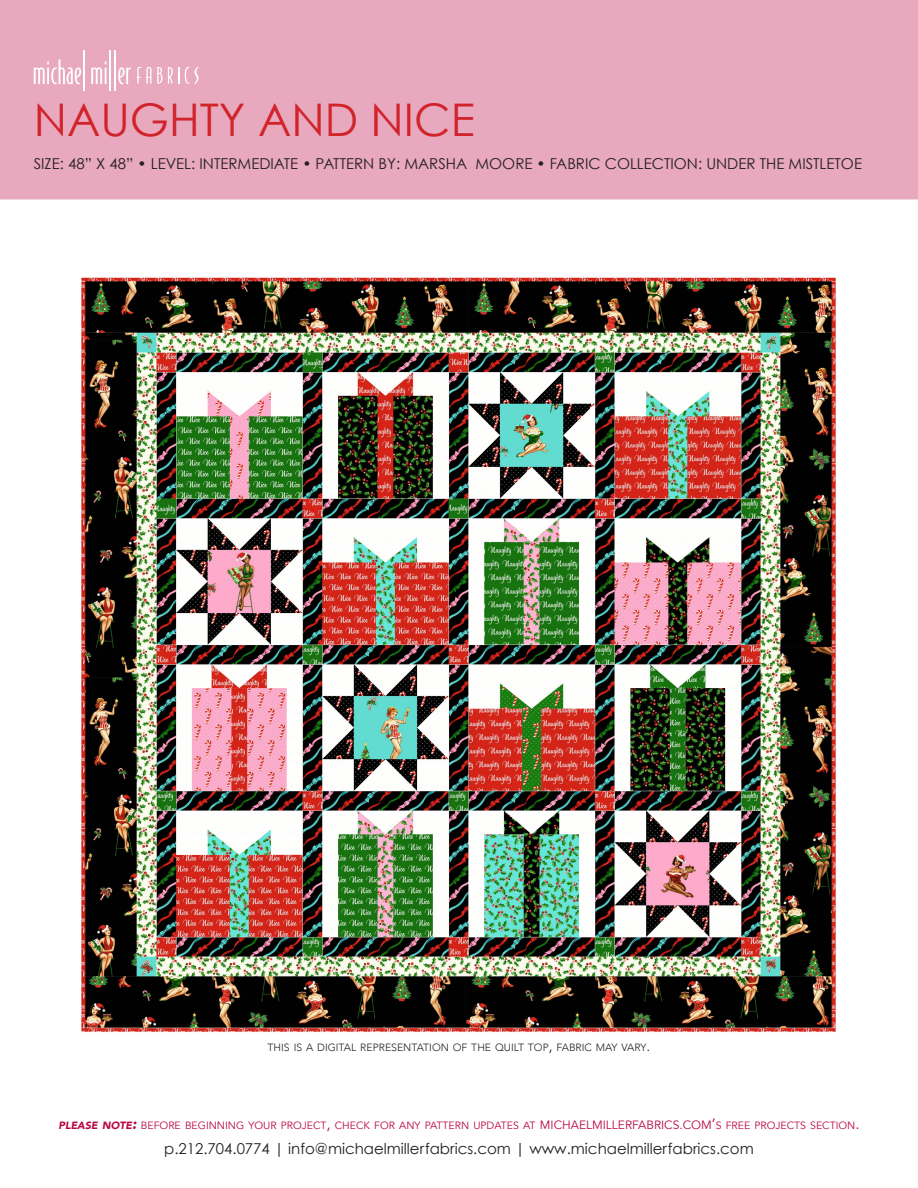
<style>
.page{position:relative;width:918px;height:1188px;background:#fff}
.page>*{position:absolute;margin:0;border:0;box-sizing:border-box;transform-origin:0 0}
.t1{font:45px "Century Gothic";color:#d1232a}
.t2{font:15px "Century Gothic";color:#231f20}
.t3{font:12px "Avenir";color:#ba0743}
.t4{font:10.5px "Avenir";color:#ba0743}
.t5{font:300 10.5px "Avenir";color:#231f20}
.s1{font-size:15px}
.s2{font-weight:900;font-style:italic}
.s3{font-weight:900;font-style:italic;font-size:15px}
.s4{font-size:12px}
</style>
<div class="page">
<div style="left:0;top:0;width:918px;height:199px;background:#e8a8be"></div>
<svg style="left:34px;top:59px;width:47px;height:25px"></svg>
<hr style="left:83px;top:50px;width:2px;height:41px;background:#fff">
<svg style="left:91px;top:61px;width:16px;height:23px"></svg>
<hr style="left:109px;top:50px;width:2px;height:41px;background:#fff">
<hr style="left:114px;top:50px;width:2px;height:41px;background:#fff">
<svg style="left:118px;top:67px;width:13px;height:17px"></svg>
<svg style="left:137px;top:67px;width:14px;height:17px"></svg>
<svg style="left:157px;top:67px;width:22px;height:17px"></svg>
<svg style="left:185px;top:67px;width:14px;height:17px"></svg>
<img style="left:81px;top:277px;width:755px;height:755px">
<p class="t1" style="left:34px;top:93px;width:443px">NAUGHTY AND NICE</p>
<p class="t2" style="left:34px;top:155px;width:830px">SIZE: 48” X 48” • LEVEL: INTERMEDIATE • PATTERN BY: MARSHA MOORE • FABRIC COLLECTION: UNDER THE MISTLETOE</p>
<p class="t5" style="left:268px;top:1041px;width:384px">THIS IS A DIGITAL REPRESENTATION OF THE QUILT TOP<span class="s1">,</span> FABRIC MAY VARY<span class="s1">.</span></p>
<p class="t4" style="left:58px;top:1119px;width:500px"><span class="s2">PLEASE NOTE</span><span class="s3">:</span> BEFORE BEGINNING YOUR PROJECT<span class="s1">,</span> CHECK FOR ANY PATTERN UPDATES AT <span class="s4">MICHAE</span></p>
<p class="t3" style="left:586px;top:1117px;width:40px">LMI LLERFABRICS</p>
<p class="t4" style="left:679px;top:1119px;width:182px"><span class="s4">.COM</span><span class="s1">’</span>S FREE PROJECTS SECTION<span class="s1">.</span></p>
<p class="t2" style="left:164px;top:1140px;width:591px">p.212.704.0774 | info@michaelmillerfabrics.com | www.michaelmillerfabrics.com</p>
</div>
